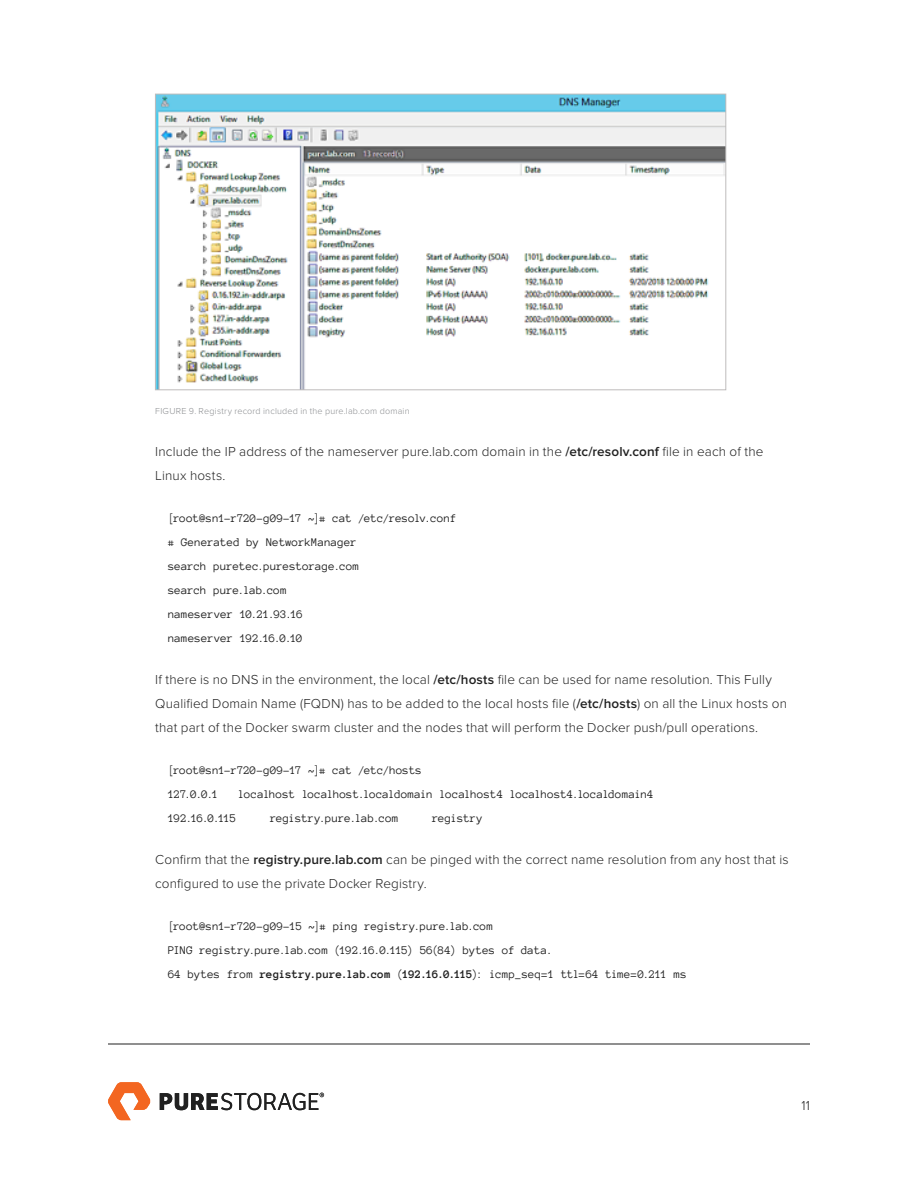
<style>
.page{position:relative;width:918px;height:1188px;background:#fff}
.page>*{position:absolute;margin:0;border:0;box-sizing:border-box;transform-origin:0 0}
.t1{font:300 13.5px/24px "Proxima Nova";letter-spacing:.01em;color:#212121}
.t2{font:12px/24px "Anonymous Pro";letter-spacing:-.005em;color:#212121}
.t3{font:300 9px "Proxima Nova";letter-spacing:.025em;color:#8b8d90}
.s1{font-weight:600}
.s2{font-weight:700}
</style>
<div class="page">
<img style="left:157px;top:96px;width:567px;height:292px">
<div style="left:155px;top:94px;width:571px;height:296px;border:1px solid #bebcbc"></div>
<svg style="left:108px;top:1082px;width:43px;height:38px"></svg>
<svg style="left:160px;top:1093px;width:164px;height:17px"></svg>
<hr style="left:108px;top:1044px;width:702px;height:1px;background:#212121">
<p class="t3" style="left:155px;top:406px;width:256px">FIGURE 9. Registry record included in the pure.lab.com domain</p>
<p class="t1" style="left:155px;top:440px;width:610px">Include the IP address of the nameserver pure.lab.com domain in the <span class="s1">/etc/resolv.conf</span> file in each of the<br>Linux hosts.</p>
<p class="t2" style="left:168px;top:506px;width:290px">[root@sn1-r720-g09-17 ~]# cat /etc/resolv.conf # Generated by NetworkManager<br>search puretec.purestorage.com<br>search pure.lab.com<br>nameserver 10.21.93.16<br>nameserver 192.16.0.10</p>
<p class="t1" style="left:155px;top:668px;width:633px">If there is no DNS in the environment, the local <span class="s1">/etc/hosts</span> file can be used for name resolution. This Fully<br>Qualified Domain Name (FQDN) has to be added to the local hosts file (<span class="s1">/etc/hosts</span>) on all the Linux hosts on that part of the Docker swarm cluster and the nodes that will perform the Docker push/pull operations.</p>
<p class="t2" style="left:168px;top:758px;width:256px">[root@sn1-r720-g09-17 ~]# cat /etc/hosts<br>127.0.0.1</p>
<p class="t2" style="left:238px;top:782px;width:417px">localhost localhost.localdomain localhost4 localhost4.localdomain4</p>
<p class="t2" style="left:168px;top:806px;width:70px">192.16.0.115</p>
<p class="t2" style="left:270px;top:806px;width:130px">registry.pure.lab.com</p>
<p class="t2" style="left:432px;top:806px;width:53px">registry</p>
<p class="t1" style="left:155px;top:848px;width:635px">Confirm that the <span class="s1">registry.pure.lab.com</span> can be pinged with the correct name resolution from any host that is configured to use the private Docker Registry.</p>
<p class="t2" style="left:168px;top:914px;width:521px">[root@sn1-r720-g09-15 ~]# ping registry.pure.lab.com<br>PING registry.pure.lab.com (192.16.0.115) 56(84) bytes of data.<br>64 bytes from <span class="s2">registry.pure.lab.com</span> (<span class="s2">192.16.0.115</span>): icmp_seq=1 ttl=64 time=0.211 ms</p>
<p class="t1" style="left:801px;top:1094px;width:10px">11</p>
</div>
